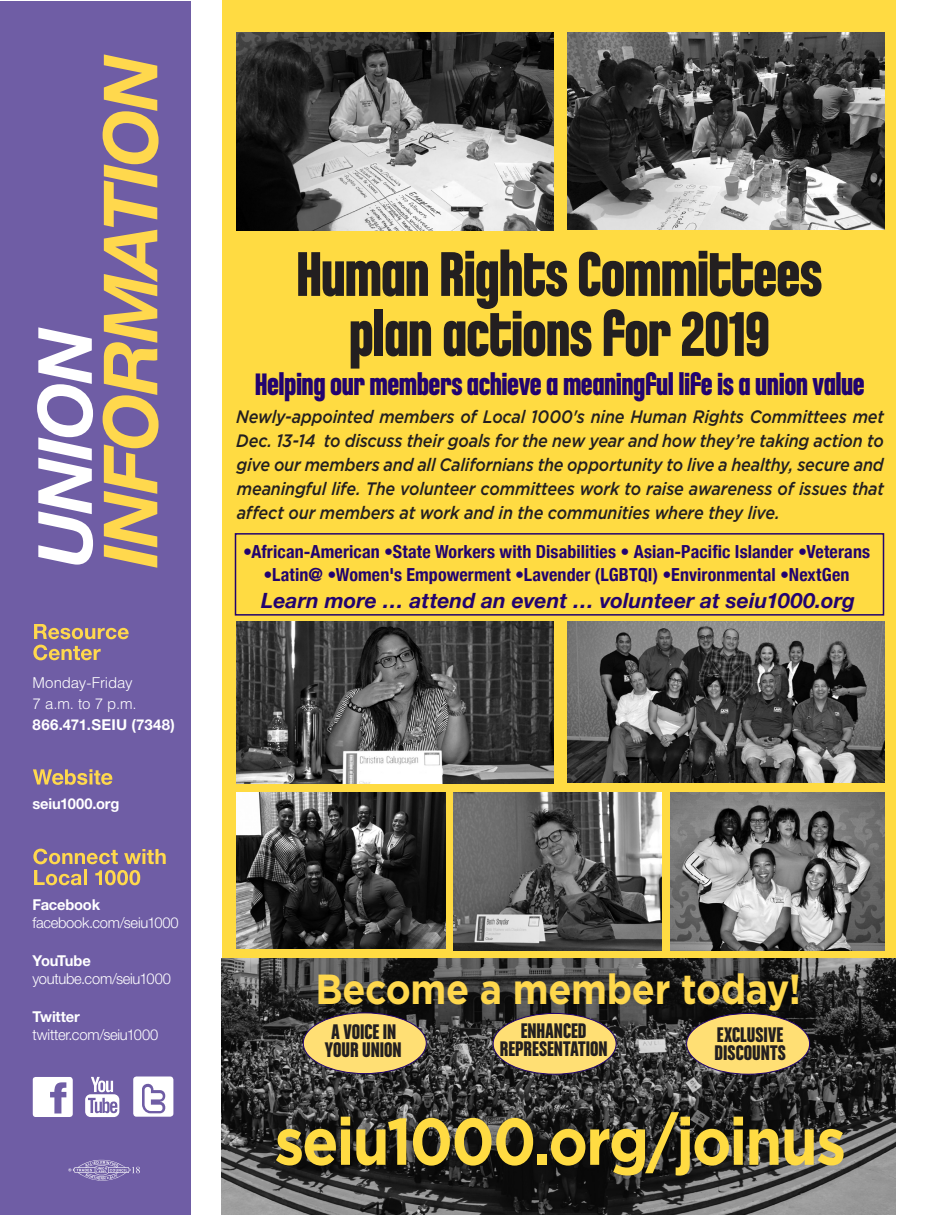
<style>
.page{position:relative;width:945px;height:1215px;background:#fff}
.page>*{position:absolute;margin:0;border:0;box-sizing:border-box;transform-origin:0 0}
.DATE_FRONT_PAGE{font:67.05px/60px "Chalet Comprime Hong Kong Eighty";letter-spacing:-.02em;color:#231f20;text-align:center}
.DATE_FRONT_PAGE-2{font:700 66px "Gotham";letter-spacing:-.035em;color:#ffdb42;scale:.9 1}
.DATE_FRONT_PAGE-3{font:700 42px "Gotham";letter-spacing:-.01em;color:#ffd84d;scale:.9 1}
.DATE_FRONT_PAGE-4{font:33px "Chalet Comprime Hong Kong Eighty";letter-spacing:-.015em;color:#22036f}
.DATE_FRONT_PAGE-5{font:22.5px "Chalet Comprime Hong Kong Eighty";letter-spacing:-.005em;color:#231f20}
.Body_Copy{font:italic 700 21px "Helvetica Neue";letter-spacing:.005em;color:#22036f}
.DATE_FRONT_PAGE-6{font:italic 500 18px/24px "Gotham";letter-spacing:-.01em;color:#231f20;text-align:justify;scale:.9 1}
.Body_Copy-2{font:700 condensed 18px "Helvetica Neue";letter-spacing:.01em;color:#22036f}
.t1{font:300 15px "Helvetica Neue LT Std";letter-spacing:-.02em;color:#fff}
.t2{font:700 15px "Helvetica Neue LT Std";letter-spacing:-.01em;color:#fff}
.t3{font:300 15px/21px "Helvetica";letter-spacing:-.01em;color:#fff}
.t4{font:700 15px "Helvetica Neue LT Std";letter-spacing:.015em;color:#fff}
.t5{font:700 15px "Helvetica Neue LT Std";letter-spacing:-.05em;color:#fff}
</style>
<div class="page">
<div style="left:0;top:1px;width:190px;height:1214px;background:#6f5da5"></div>
<svg style="left:103px;top:54px;width:56px;height:514px"></svg>
<svg style="left:37px;top:327px;width:56px;height:238px"></svg>
<svg style="left:34px;top:624px;width:95px;height:15px"></svg>
<svg style="left:33px;top:645px;width:68px;height:15px"></svg>
<svg style="left:33px;top:769px;width:79px;height:16px"></svg>
<svg style="left:33px;top:849px;width:85px;height:15px"></svg>
<svg style="left:124px;top:849px;width:42px;height:15px"></svg>
<svg style="left:34px;top:870px;width:47px;height:15px"></svg>
<hr style="left:84px;top:870px;width:3px;height:15px;background:#ffd84d">
<svg style="left:95px;top:870px;width:45px;height:15px"></svg>
<svg style="left:133px;top:1077px;width:40px;height:40px"></svg>
<svg style="left:85px;top:1077px;width:34px;height:40px"></svg>
<svg style="left:33px;top:1077px;width:40px;height:40px"></svg>
<svg style="left:68px;top:1159px;width:72px;height:22px"></svg>
<div style="left:222px;top:0;width:674px;height:958px;background:#ffdb42"></div>
<div style="left:235px;top:533px;width:649px;height:83px;border:2px solid #22036f"></div>
<img style="left:567px;top:621px;width:317px;height:162px">
<img style="left:670px;top:793px;width:214px;height:157px">
<img style="left:236px;top:622px;width:318px;height:162px">
<img style="left:454px;top:792px;width:208px;height:158px">
<img style="left:236px;top:793px;width:210px;height:156px">
<img style="left:567px;top:32px;width:317px;height:198px">
<img style="left:236px;top:32px;width:318px;height:198px">
<img style="left:222px;top:958px;width:674px;height:257px">
<div style="left:303px;top:1013px;width:123px;height:61px;background:#ffdf74;border-radius:50%"></div>
<div style="left:303px;top:1012px;width:124px;height:62px;border:1px solid #22036f;border-radius:50%"></div>
<div style="left:493px;top:1013px;width:123px;height:61px;background:#ffdf74;border-radius:50%"></div>
<div style="left:493px;top:1013px;width:124px;height:62px;border:1px solid #22036f;border-radius:50%"></div>
<div style="left:687px;top:1013px;width:123px;height:61px;background:#ffdf74;border-radius:50%"></div>
<div style="left:686px;top:1013px;width:124px;height:62px;border:1px solid #22036f;border-radius:50%"></div>
<p class="t3" style="left:33px;top:671px;width:106px">Monday-Friday<br>7 a.m. to 7 p.m.</p>
<p class="t4" style="left:33px;top:715px;width:144px">866.471.SEIU (7348)</p>
<p class="t2" style="left:33px;top:795px;width:88px">seiu1000.org</p>
<p class="t2" style="left:33px;top:895px;width:69px">Facebook</p>
<p class="t1" style="left:33px;top:913px;width:148px">facebook.com/seiu1000</p>
<p class="t5" style="left:33px;top:951px;width:60px">YouTube</p>
<p class="t1" style="left:33px;top:969px;width:140px">youtube.com/seiu1000</p>
<p class="t2" style="left:33px;top:1008px;width:49px">Twitter</p>
<p class="t1" style="left:33px;top:1026px;width:127px">twitter.com/seiu1000</p>
<p class="DATE_FRONT_PAGE" style="left:296px;top:242px;width:528px">Human Rights Committees plan actions for 2019</p>
<p class="DATE_FRONT_PAGE-4" style="left:255px;top:365px;width:611px">Helping our members achieve a meaningful life is a union value</p>
<p class="DATE_FRONT_PAGE-6" style="left:236px;top:404px;width:721px">Newly-appointed members of Local 1000's nine Human Rights Committees met Dec. 13-14 to discuss their goals for the new year and how they’re taking action to give our members and all Californians the opportunity to live a healthy, secure and meaningful life. The volunteer committees work to raise awareness of issues that affect our members at work and in the communities where they live.</p>
<p class="Body_Copy-2" style="left:243px;top:537px;width:629px">•African-American •State Workers with Disabilities • Asian-Pacific Islander •Veterans</p>
<p class="Body_Copy-2" style="left:264px;top:559px;width:588px">•Latin@ •Women's Empowerment •Lavender (LGBTQI) •Environmental •NextGen</p>
<p class="Body_Copy" style="left:261px;top:584px;width:595px">Learn more … attend an event … volunteer at seiu1000.org</p>
<p class="DATE_FRONT_PAGE-3" style="left:316px;top:965px;width:541px">Become a member today!</p>
<p class="DATE_FRONT_PAGE-5" style="left:332px;top:1018px;width:66px">A VOICE IN</p>
<p class="DATE_FRONT_PAGE-5" style="left:325px;top:1036px;width:78px">YOUR UNION</p>
<p class="DATE_FRONT_PAGE-5" style="left:521px;top:1017px;width:67px">ENHANCED</p>
<p class="DATE_FRONT_PAGE-5" style="left:500px;top:1035px;width:109px">REPRESENTATION</p>
<p class="DATE_FRONT_PAGE-5" style="left:717px;top:1021px;width:68px">EXCLUSIVE</p>
<p class="DATE_FRONT_PAGE-5" style="left:715px;top:1039px;width:73px">DISCOUNTS</p>
<p class="DATE_FRONT_PAGE-2" style="left:274px;top:1103px;width:637px">seiu1000.org/joinus</p>
</div>
